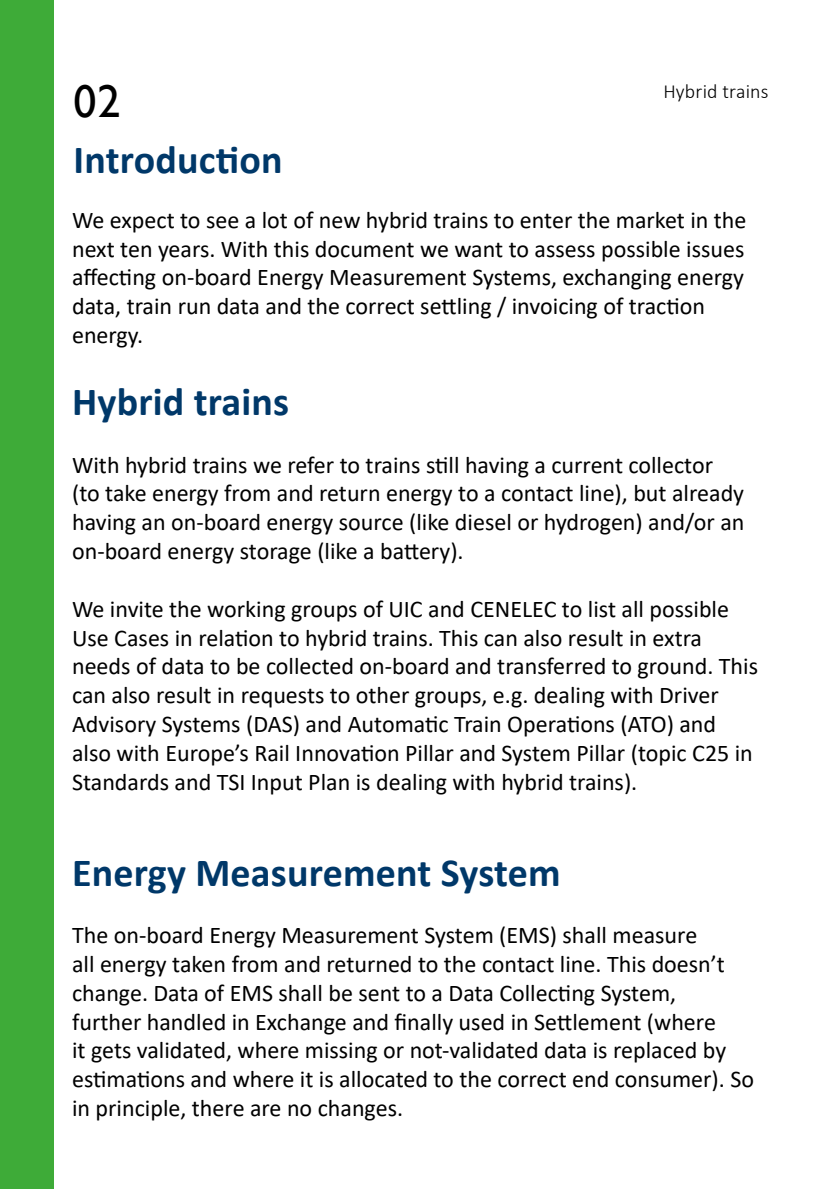
<style>
.page{position:relative;width:840px;height:1191px;background:#fff}
.page>*{position:absolute;margin:0;border:0;box-sizing:border-box;transform-origin:0 0}
.t1{font:46px "Gill Sans";color:#000}
.t2{font:700 40px "Calibri";letter-spacing:.005em;color:#003869}
.t3{font:24px/28.8px "Calibri";color:#000}
.t4{font:300 20px "Calibri";letter-spacing:.005em;color:#000}
</style>
<div class="page">
<div style="left:0;top:0;width:54px;height:1188px;background:#3eab38"></div>
<h1 class="t1" style="left:73px;top:75px;width:48px">02</h1>
<h2 class="t2" style="left:73px;top:131px;width:210px">Introduction</h2>
<p class="t4" style="left:663px;top:79px;width:106px">Hybrid trains</p>
<p class="t3" style="left:72px;top:205px;width:675px">We expect to see a lot of new hybrid trains to enter the market in the next ten years. With this document we want to assess possible issues affecting on-board Energy Measurement Systems, exchanging energy data, train run data and the correct settling / invoicing of traction energy.</p>
<h2 class="t2" style="left:72px;top:373px;width:218px">Hybrid trains</h2>
<p class="t3" style="left:72px;top:449px;width:673px">With hybrid trains we refer to trains still having a current collector (to take energy from and return energy to a contact line), but already having an on-board energy source (like diesel or hydrogen) and/or an on-board energy storage (like a battery).</p>
<p class="t3" style="left:72px;top:593px;width:687px">We invite the working groups of UIC and CENELEC to list all possible Use Cases in relation to hybrid trains. This can also result in extra needs of data to be collected on-board and transferred to ground. This can also result in requests to other groups, e.g. dealing with Driver Advisory Systems (DAS) and Automatic Train Operations (ATO) and also with Europe’s Rail Innovation Pillar and System Pillar (topic C25 in Standards and TSI Input Plan is dealing with hybrid trains).</p>
<h2 class="t2" style="left:72px;top:844px;width:490px">Energy Measurement System</h2>
<p class="t3" style="left:72px;top:920px;width:683px">The on-board Energy Measurement System (EMS) shall measure<br>all energy taken from and returned to the contact line. This doesn’t change. Data of EMS shall be sent to a Data Collecting System,<br>further handled in Exchange and finally used in Settlement (where<br>it gets validated, where missing or not-validated data is replaced by estimations and where it is allocated to the correct end consumer). So in principle, there are no changes.</p>
</div>
